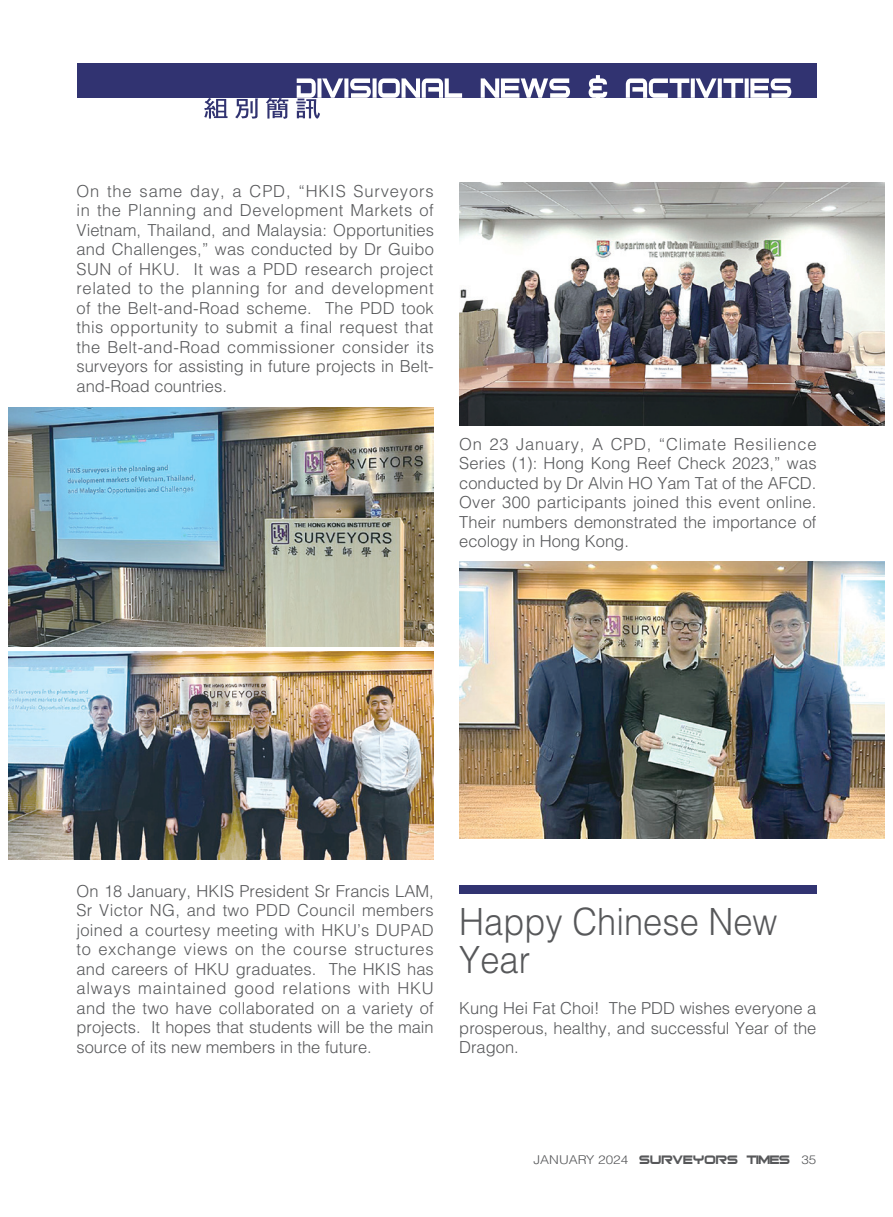
<style>
.page{position:relative;width:893px;height:1217px;background:#fff}
.page>*{position:absolute;margin:0;border:0;box-sizing:border-box;transform-origin:0 0}
.t1{font:300 37.5px/37.5px "Helvetica LT Std";color:#57585a;scale:.92 1}
.t2{font:300 16.5px/19.5px "Helvetica LT Std";color:#57585a;text-align:justify}
.t3{font:16.5px "Bitsumishi";color:#57585a}
.s1{font-family:"Helvetica LT Std";font-weight:300;font-size:12.15px}
</style>
<div class="page">
<div style="left:77px;top:64px;width:739px;height:34px;background:#313371"></div>
<svg style="left:204px;top:75px;width:587px;height:44px"></svg>
<div style="left:459px;top:884px;width:357px;height:9px;background:#313371"></div>
<img style="left:9px;top:407px;width:425px;height:239px">
<img style="left:9px;top:651px;width:425px;height:208px">
<img style="left:459px;top:183px;width:425px;height:242px">
<img style="left:459px;top:561px;width:425px;height:277px">
<p class="t2" style="left:77px;top:181px;width:359px">On the same day, a CPD, “HKIS Surveyors in the Planning and Development Markets of Vietnam, Thailand, and Malaysia: Opportunities and Challenges,” was conducted by Dr Guibo SUN of HKU. It was a PDD research project related to the planning for and development of the Belt-and-Road scheme. The PDD took this opportunity to submit a final request that the Belt-and-Road commissioner consider its surveyors for assisting in future projects in Belt&shy;and-Road countries.</p>
<p class="t2" style="left:459px;top:434px;width:359px">On 23 January, A CPD, “Climate Resilience Series (1): Hong Kong Reef Check 2023,” was conducted by Dr Alvin HO Yam Tat of the AFCD.<br>Over 300 participants joined this event online.<br>Their numbers demonstrated the importance of ecology in Hong Kong.</p>
<p class="t2" style="left:77px;top:880px;width:359px">On 18 January, HKIS President Sr Francis LAM, Sr Victor NG, and two PDD Council members joined a courtesy meeting with HKU’s DUPAD to exchange views on the course structures and careers of HKU graduates. The HKIS has always maintained good relations with HKU and the two have collaborated on a variety of projects. It hopes that students will be the main source of its new members in the future.</p>
<h1 class="t1" style="left:459px;top:902px;width:347px">Happy Chinese New<br>Year</h1>
<p class="t2" style="left:459px;top:998px;width:359px">Kung Hei Fat Choi! The PDD wishes everyone a prosperous, healthy, and successful Year of the Dragon.</p>
<p class="t3" style="left:533px;top:1152px;width:284px"><span class="s1">JANUARY 2024</span> SURVEYORS TIMES <span class="s1">35</span></p>
</div>
